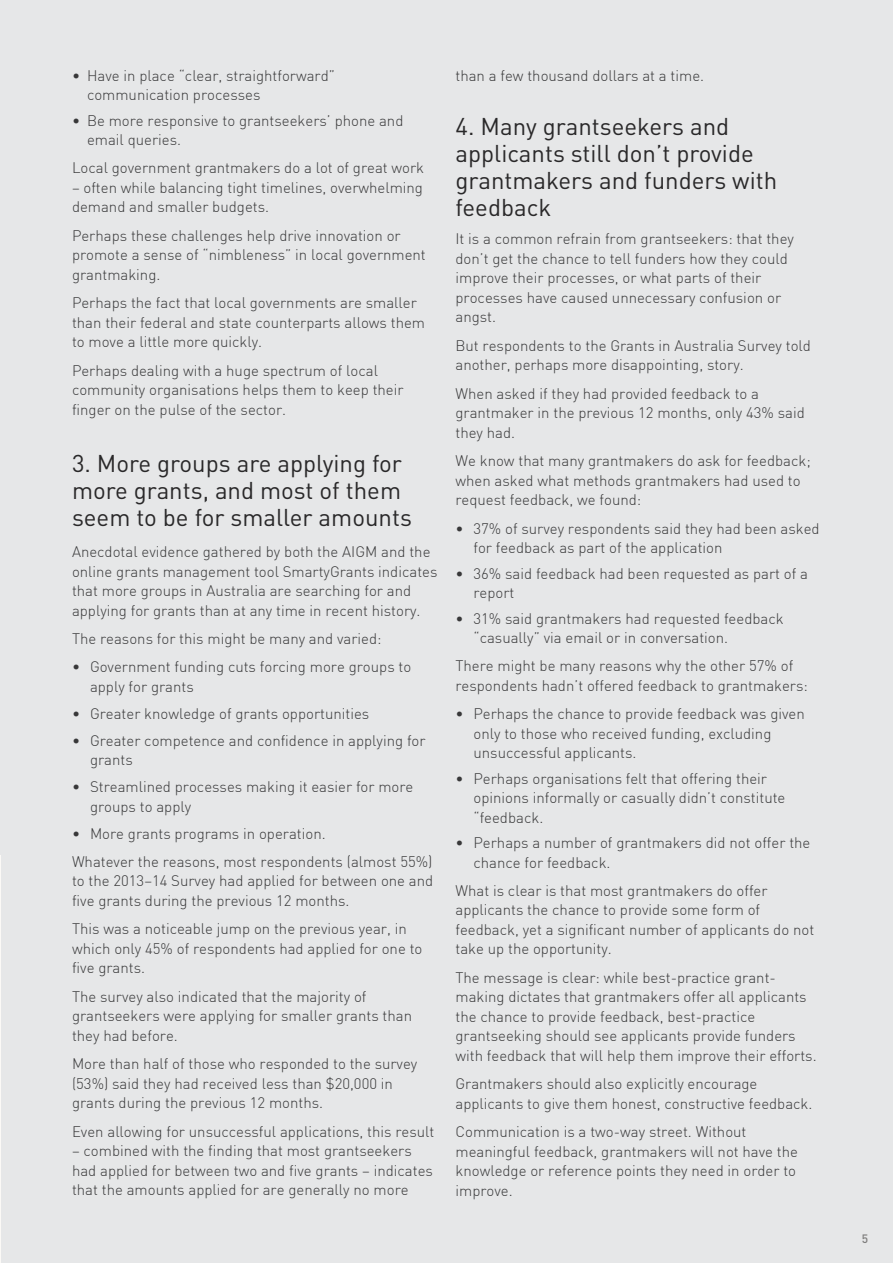
<style>
.page{position:relative;width:893px;height:1263px;background:#e6e7e8}
.page>*{position:absolute;margin:0;border:0;box-sizing:border-box;transform-origin:0 0}
.t1{font:24px/27px "DIN";color:#292829}
.t2{font:300 15px/19.5px "DIN";color:#383839}
.t3{font:500 12px "DIN";color:#7e7d7c}
</style>
<div class="page">
<hr style="left:0;top:855px;width:1px;height:408px;background:#fbf9f6">
<hr style="left:0;top:0;width:1px;height:287px;background:#e6e7e8">
<p class="t2" style="left:87px;top:65px;width:250px;text-indent:-15px">• Have in place “clear, straightforward” communication processes</p>
<p class="t2" style="left:87px;top:110px;width:318px;text-indent:-15px">• Be more responsive to grantseekers’ phone and email queries.</p>
<p class="t2" style="left:72px;top:158px;width:354px">Local government grantmakers do a lot of great work</p>
<p class="t2" style="left:72px;top:177px;width:352px">– often while balancing tight timelines, overwhelming demand and smaller budgets.</p>
<p class="t2" style="left:72px;top:225px;width:355px">Perhaps these challenges help drive innovation or promote a sense of “nimbleness” in local government grantmaking.</p>
<p class="t2" style="left:72px;top:293px;width:355px">Perhaps the fact that local governments are smaller than their federal and state counterparts allows them to move a little more quickly.</p>
<p class="t2" style="left:72px;top:360px;width:333px">Perhaps dealing with a huge spectrum of local community organisations helps them to keep their finger on the pulse of the sector.</p>
<h1 class="t1" style="left:72px;top:449px;width:341px">3. More groups are applying for more grants, and most of them seem to be for smaller amounts</h1>
<p class="t2" style="left:72px;top:542px;width:367px">Anecdotal evidence gathered by both the AIGM and the online grants management tool SmartyGrants indicates that more groups in Australia are searching for and applying for grants than at any time in recent history.</p>
<p class="t2" style="left:72px;top:629px;width:311px">The reasons for this might be many and varied:</p>
<p class="t2" style="left:90px;top:657px;width:323px;text-indent:-18px">• Government funding cuts forcing more groups to apply for grants</p>
<p class="t2" style="left:72px;top:703px;width:299px">• Greater knowledge of grants opportunities</p>
<p class="t2" style="left:90px;top:730px;width:337px;text-indent:-18px">• Greater competence and confidence in applying for grants</p>
<p class="t2" style="left:90px;top:777px;width:325px;text-indent:-18px">• Streamlined processes making it easier for more groups to apply</p>
<p class="t2" style="left:72px;top:819px;width:362px;line-height:28px">• More grants programs in operation.<br>Whatever the reasons, most respondents (almost 55%)</p>
<p class="t2" style="left:72px;top:871px;width:363px">to the 2013–14 Survey had applied for between one and five grants during the previous 12 months.</p>
<p class="t2" style="left:72px;top:919px;width:352px">This was a noticeable jump on the previous year, in which only 45% of respondents had applied for one to five grants.</p>
<p class="t2" style="left:72px;top:986px;width:342px">The survey also indicated that the majority of grantseekers were applying for smaller grants than they had before.</p>
<p class="t2" style="left:72px;top:1054px;width:347px">More than half of those who responded to the survey (53%) said they had received less than $20,000 in grants during the previous 12 months.</p>
<p class="t2" style="left:72px;top:1121px;width:364px">Even allowing for unsuccessful applications, this result</p>
<p class="t2" style="left:72px;top:1141px;width:362px">– combined with the finding that most grantseekers had applied for between two and five grants – indicates that the amounts applied for are generally no more</p>
<p class="t2" style="left:455px;top:65px;width:250px">than a few thousand dollars at a time.</p>
<h1 class="t1" style="left:455px;top:112px;width:323px">4. Many grantseekers and applicants still don’t provide grantmakers and funders with feedback</h1>
<p class="t2" style="left:455px;top:229px;width:340px">It is a common refrain from grantseekers: that they don’t get the chance to tell funders how they could improve their processes, or what parts of their processes have caused unnecessary confusion or angst.</p>
<p class="t2" style="left:455px;top:335px;width:357px">But respondents to the Grants in Australia Survey told another, perhaps more disappointing, story.</p>
<p class="t2" style="left:455px;top:383px;width:351px">When asked if they had provided feedback to a grantmaker in the previous 12 months, only 43% said they had.</p>
<p class="t2" style="left:455px;top:451px;width:357px">We know that many grantmakers do ask for feedback; when asked what methods grantmakers had used to request feedback, we found:</p>
<p class="t2" style="left:473px;top:518px;width:348px;text-indent:-18px">• 37% of survey respondents said they had been asked for feedback as part of the application</p>
<p class="t2" style="left:473px;top:563px;width:336px;text-indent:-18px">• 36% said feedback had been requested as part of a report</p>
<p class="t2" style="left:473px;top:608px;width:312px;text-indent:-18px">• 31% said grantmakers had requested feedback “casually” via email or in conversation.</p>
<p class="t2" style="left:455px;top:656px;width:354px">There might be many reasons why the other 57% of respondents hadn’t offered feedback to grantmakers:</p>
<p class="t2" style="left:473px;top:704px;width:333px;text-indent:-18px">• Perhaps the chance to provide feedback was given only to those who received funding, excluding unsuccessful applicants.</p>
<p class="t2" style="left:473px;top:768px;width:313px;text-indent:-18px">• Perhaps organisations felt that offering their opinions informally or casually didn’t constitute “feedback.</p>
<p class="t2" style="left:473px;top:833px;width:338px;text-indent:-18px">• Perhaps a number of grantmakers did not offer the chance for feedback.</p>
<p class="t2" style="left:455px;top:880px;width:360px">What is clear is that most grantmakers do offer applicants the chance to provide some form of feedback, yet a significant number of applicants do not take up the opportunity.</p>
<p class="t2" style="left:455px;top:967px;width:363px">The message is clear: while best-practice grant&shy;making dictates that grantmakers offer all applicants the chance to provide feedback, best-practice grantseeking should see applicants provide funders with feedback that will help them improve their efforts.</p>
<p class="t2" style="left:455px;top:1074px;width:358px">Grantmakers should also explicitly encourage applicants to give them honest, constructive feedback.</p>
<p class="t2" style="left:455px;top:1122px;width:344px">Communication is a two-way street. Without meaningful feedback, grantmakers will not have the knowledge or reference points they need in order to improve.</p>
<p class="t3" style="left:862px;top:1231px;width:8px">5</p>
</div>
